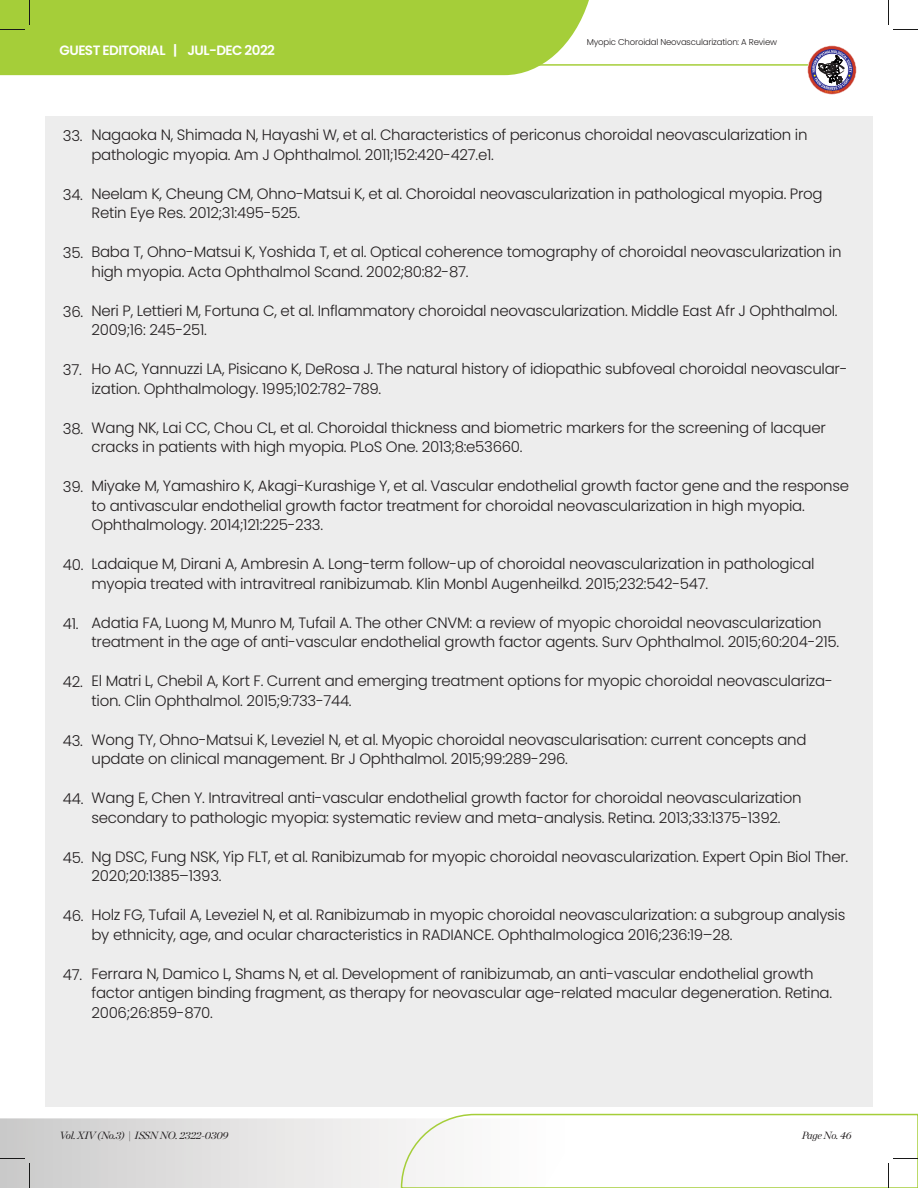
<style>
.page{position:relative;width:918px;height:1188px;background:#fff}
.page>*{position:absolute;margin:0;border:0;box-sizing:border-box;transform-origin:0 0}
.t1{font:300 15px/19.5px "Poppins";letter-spacing:-.02em;color:#231f20}
.t2{font:600 13.5px "Poppins";letter-spacing:-.04em;color:#fff}
.t3{font:italic 10.5px "Chronicle Display";letter-spacing:-.02em;color:#231f20}
.t4{font:300 8.55px "Poppins";letter-spacing:-.02em;color:#231f20}
</style>
<div class="page">
<div style="left:45px;top:116px;width:828px;height:991px;background:#ededed"></div>
<hr style="left:527px;top:64px;width:282px;height:2px;background:#a5ce39">
<div style="left:0;top:0;width:589px;height:75px;background:#a5ce39"></div>
<svg style="left:808px;top:46px;width:48px;height:48px"></svg>
<div style="left:808px;top:46px;width:48px;height:48px;border:1px dashed #fff;border-radius:50%"></div>
<svg style="left:811px;top:49px;width:42px;height:42px"></svg>
<svg style="left:812px;top:50px;width:40px;height:42px"></svg>
<svg style="left:30px;top:0;width:1px;height:24px"></svg>
<svg style="left:0;top:30px;width:24px;height:1px"></svg>
<svg style="left:888px;top:0;width:1px;height:24px"></svg>
<svg style="left:0;top:1113px;width:918px;height:75px"></svg>
<p class="t2" style="left:60px;top:43px;width:217px">GUEST EDITORIAL | JUL-DEC 2022</p>
<p class="t4" style="left:587px;top:37px;width:192px">Myopic Choroidal Neovascularization: A Review</p>
<p class="t1" style="left:63px;top:126px;width:21px">33.</p>
<p class="t1" style="left:63px;top:185px;width:22px">34.</p>
<p class="t1" style="left:63px;top:243px;width:22px">35.</p>
<p class="t1" style="left:63px;top:302px;width:22px">36.</p>
<p class="t1" style="left:63px;top:360px;width:20px">37.</p>
<p class="t1" style="left:63px;top:419px;width:22px">38.</p>
<p class="t1" style="left:63px;top:477px;width:22px">39.</p>
<p class="t1" style="left:63px;top:555px;width:22px">40.</p>
<p class="t1" style="left:63px;top:614px;width:17px">41.</p>
<p class="t1" style="left:63px;top:672px;width:21px">42.</p>
<p class="t1" style="left:63px;top:731px;width:22px">43.</p>
<p class="t1" style="left:63px;top:789px;width:22px">44.</p>
<p class="t1" style="left:63px;top:848px;width:22px">45.</p>
<p class="t1" style="left:63px;top:906px;width:22px">46.</p>
<p class="t1" style="left:63px;top:965px;width:21px">47.</p>
<p class="t1" style="left:92px;top:125px;width:718px">Nagaoka N, Shimada N, Hayashi W, et al. Characteristics of periconus choroidal neovascularization in pathologic myopia. Am J Ophthalmol. 2011;152:420-427.e1.</p>
<p class="t1" style="left:92px;top:184px;width:733px">Neelam K, Cheung CM, Ohno-Matsui K, et al. Choroidal neovascularization in pathological myopia. Prog<br>Retin Eye Res. 2012;31:495-525.</p>
<p class="t1" style="left:92px;top:242px;width:752px">Baba T, Ohno-Matsui K, Yoshida T, et al. Optical coherence tomography of choroidal neovascularization in high myopia. Acta Ophthalmol Scand. 2002;80:82-87.</p>
<p class="t1" style="left:92px;top:301px;width:748px">Neri P, Lettieri M, Fortuna C, et al. Inflammatory choroidal neovascularization. Middle East Afr J Ophthalmol.<br>2009;16: 245-251.</p>
<p class="t1" style="left:92px;top:359px;width:757px">Ho AC, Yannuzzi LA, Pisicano K, DeRosa J. The natural history of idiopathic subfoveal choroidal neovascular&shy;ization. Ophthalmology. 1995;102:782-789.</p>
<p class="t1" style="left:92px;top:418px;width:736px">Wang NK, Lai CC, Chou CL, et al. Choroidal thickness and biometric markers for the screening of lacquer cracks in patients with high myopia. PLoS One. 2013;8:e53660.</p>
<p class="t1" style="left:92px;top:476px;width:759px">Miyake M, Yamashiro K, Akagi-Kurashige Y, et al. Vascular endothelial growth factor gene and the response to antivascular endothelial growth factor treatment for choroidal neovascularization in high myopia.<br>Ophthalmology. 2014;121:225-233.</p>
<p class="t1" style="left:92px;top:554px;width:725px">Ladaique M, Dirani A, Ambresin A. Long-term follow-up of choroidal neovascularization in pathological myopia treated with intravitreal ranibizumab. Klin Monbl Augenheilkd. 2015;232:542-547.</p>
<p class="t1" style="left:92px;top:613px;width:749px">Adatia FA, Luong M, Munro M, Tufail A. The other CNVM: a review of myopic choroidal neovascularization treatment in the age of anti-vascular endothelial growth factor agents. Surv Ophthalmol. 2015;60:204-215.</p>
<p class="t1" style="left:92px;top:671px;width:743px">El Matri L, Chebil A, Kort F. Current and emerging treatment options for myopic choroidal neovasculariza&shy;tion. Clin Ophthalmol. 2015;9:733-744.</p>
<p class="t1" style="left:92px;top:730px;width:717px">Wong TY, Ohno-Matsui K, Leveziel N, et al. Myopic choroidal neovascularisation: current concepts and update on clinical management. Br J Ophthalmol. 2015;99:289-296.</p>
<p class="t1" style="left:92px;top:788px;width:712px">Wang E, Chen Y. Intravitreal anti-vascular endothelial growth factor for choroidal neovascularization secondary to pathologic myopia: systematic review and meta-analysis. Retina. 2013;33:1375-1392.</p>
<p class="t1" style="left:92px;top:847px;width:758px">Ng DSC, Fung NSK, Yip FLT, et al. Ranibizumab for myopic choroidal neovascularization. Expert Opin Biol Ther.<br>2020;20:1385–1393.</p>
<p class="t1" style="left:92px;top:905px;width:755px">Holz FG, Tufail A, Leveziel N, et al. Ranibizumab in myopic choroidal neovascularization: a subgroup analysis by ethnicity, age, and ocular characteristics in RADIANCE. Ophthalmologica 2016;236:19–28.</p>
<p class="t1" style="left:92px;top:964px;width:742px">Ferrara N, Damico L, Shams N, et al. Development of ranibizumab, an anti-vascular endothelial growth factor antigen binding fragment, as therapy for neovascular age-related macular degeneration. Retina.<br>2006;26:859-870.</p>
<p class="t3" style="left:60px;top:1127px;width:170px">Vol. XIV (No.3) | ISSN NO. 2322-0309</p>
<p class="t3" style="left:802px;top:1127px;width:51px">Page No. 46</p>
</div>
